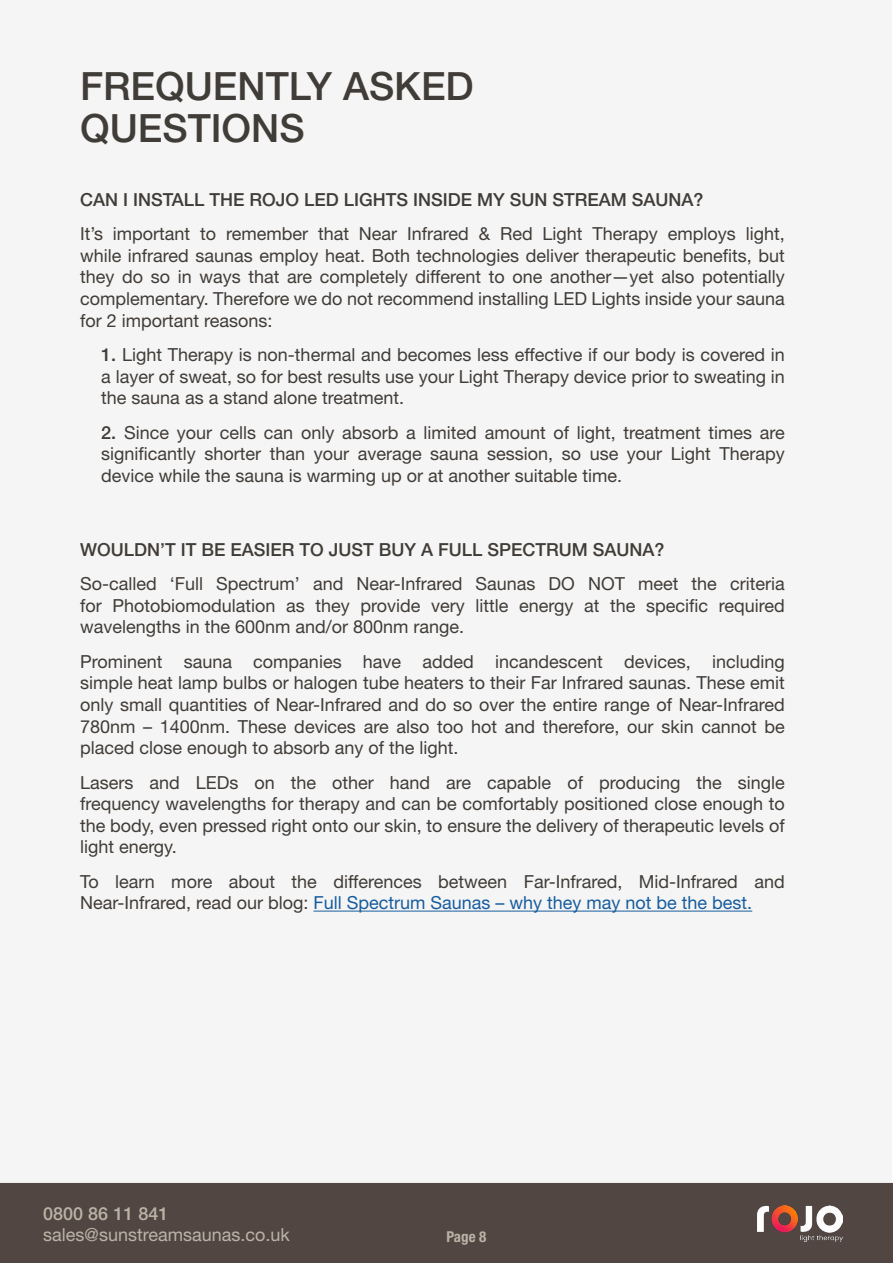
<style>
.page{position:relative;width:893px;height:1263px;background:#fff}
.page>*{position:absolute;margin:0;border:0;box-sizing:border-box;transform-origin:0 0}
.t1{font:500 39px/42px "Helvetica Neue LT Pro";color:#403c38}
.t2{font:18px/21.6px "Helvetica Neue LT Pro";color:#403c38;text-align:justify}
.t3{font:500 18px "Helvetica Neue LT Pro";color:#403c38}
.t4{font:18px "Helvetica Neue LT Pro";color:#bbb3a7}
.t5{font:500 18px "Helvetica Neue LT Pro";color:#bbb3a7}
.t6{font:700 condensed 15px "Helvetica Neue LT Pro";color:#bbb3a7}
.s1{font-weight:500}
.s2{color:#175d9e}
</style>
<div class="page">
<div style="left:0;top:1183px;width:893px;height:80px;background:#514641"></div>
<div style="left:43px;top:1183px;width:475px;height:71px;background:#514641"></div>
<img style="left:757px;top:1205px;width:85px;height:36px">
<div style="left:0;top:0;width:892px;height:1183px;background:#f6f5f5"></div>
<hr style="left:313px;top:911px;width:439px;height:1px;background:#175d9e">
<h1 class="t1" style="left:80px;top:65px;width:395px">FREQUENTLY ASKED<br>QUESTIONS</h1>
<p class="t3" style="left:80px;top:189px;width:625px">CAN I INSTALL THE ROJO LED LIGHTS INSIDE MY SUN STREAM SAUNA?</p>
<p class="t2" style="left:80px;top:222px;width:706px">It’s important to remember that Near Infrared &amp; Red Light Therapy employs light, while infrared saunas employ heat. Both technologies deliver therapeutic benefits, but they do so in ways that are completely different to one another—yet also potentially complementary. Therefore we do not recommend installing LED Lights inside your sauna for 2 important reasons:</p>
<p class="t2" style="left:101px;top:343px;width:685px"><span class="s1">1.</span> Light Therapy is non-thermal and becomes less effective if our body is covered in a layer of sweat, so for best results use your Light Therapy device prior to sweating in the sauna as a stand alone treatment.</p>
<p class="t2" style="left:101px;top:421px;width:685px"><span class="s1">2.</span> Since your cells can only absorb a limited amount of light, treatment times are significantly shorter than your average sauna session, so use your Light Therapy device while the sauna is warming up or at another suitable time.</p>
<p class="t3" style="left:80px;top:539px;width:586px">WOULDN’T IT BE EASIER TO JUST BUY A FULL SPECTRUM SAUNA?</p>
<p class="t2" style="left:80px;top:572px;width:706px">So-called ‘Full Spectrum’ and Near-Infrared Saunas DO NOT meet the criteria for Photobiomodulation as they provide very little energy at the specific required wavelengths in the 600nm and/or 800nm range.</p>
<p class="t2" style="left:80px;top:650px;width:706px">Prominent sauna companies have added incandescent devices, including simple heat lamp bulbs or halogen tube heaters to their Far Infrared saunas. These emit only small quantities of Near-Infrared and do so over the entire range of Near-Infrared 780nm – 1400nm. These devices are also too hot and therefore, our skin cannot be placed close enough to absorb any of the light.</p>
<p class="t2" style="left:80px;top:771px;width:706px">Lasers and LEDs on the other hand are capable of producing the single frequency wavelengths for therapy and can be comfortably positioned close enough to the body, even pressed right onto our skin, to ensure the delivery of therapeutic levels of light energy.</p>
<p class="t2" style="left:80px;top:870px;width:706px">To learn more about the differences between Far-Infrared, Mid-Infrared and<br>Near-Infrared, read our blog: <span class="s2">Full Spectrum Saunas – why they may not be the best.</span></p>
<p class="t5" style="left:43px;top:1202px;width:127px">0800 86 11 841</p>
<p class="t4" style="left:43px;top:1223px;width:248px">sales@sunstreamsaunas.co.uk</p>
<p class="t6" style="left:446px;top:1228px;width:41px">Page 8</p>
</div>
